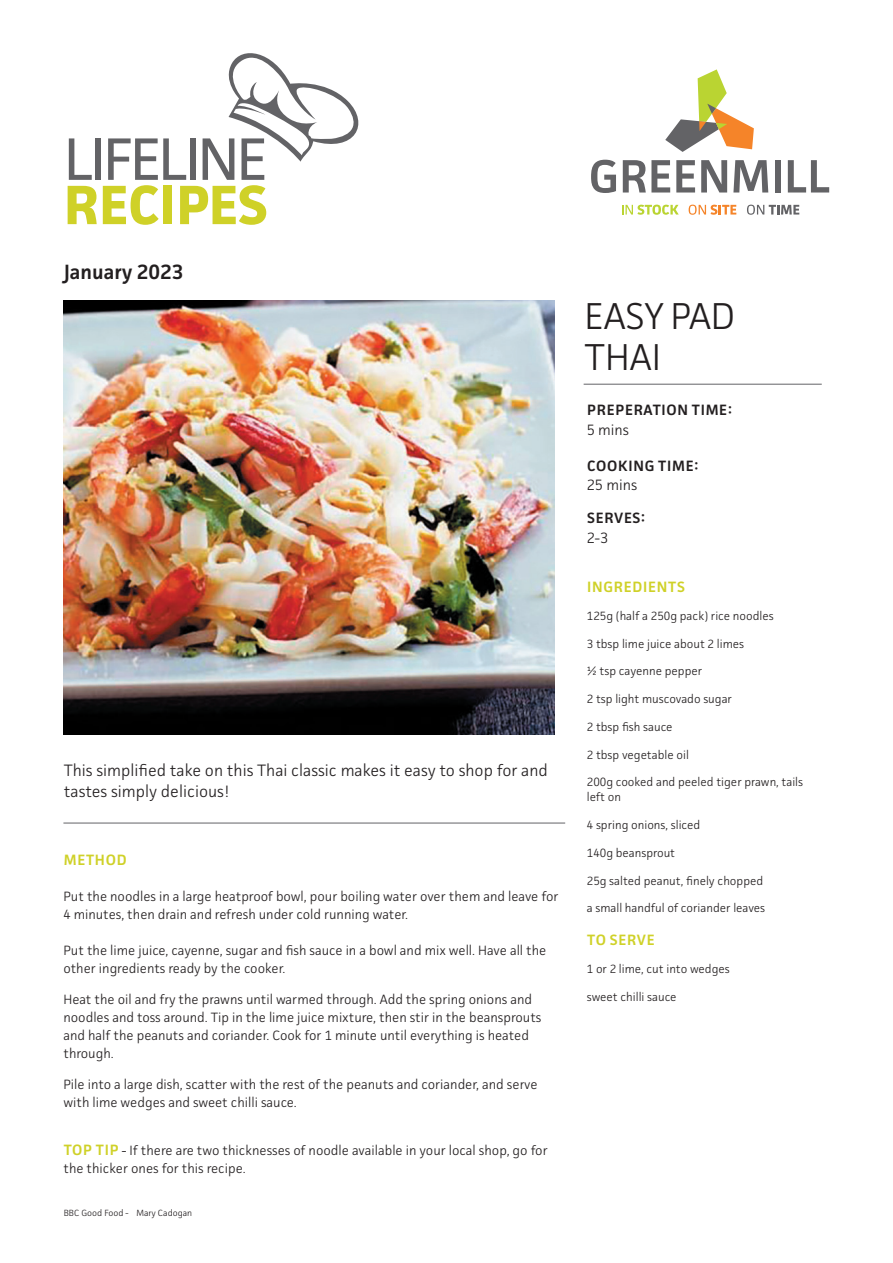
<style>
.page{position:relative;width:893px;height:1263px;background:#fff}
.page>*{position:absolute;margin:0;border:0;box-sizing:border-box;transform-origin:0 0}
.t1{font:60px "Facit";letter-spacing:-.05em;color:#636366}
.t2{font:700 55.5px "Facit";letter-spacing:-.005em;color:#cfd128}
.t3{font:300 37.5px/40.5px "Facit";color:#231f20}
.t4{font:600 20.7px "Facit";color:#231f20}
.t5{font:300 16.5px/21px "Facit";color:#231f20}
.t6{font:600 15px "Facit";letter-spacing:.05em;color:#231f20}
.t7{font:600 15px "Facit";letter-spacing:.05em;color:#cfd128}
.t8{font:300 15px "Facit";color:#231f20}
.t9{font:300 13.5px/18px "Facit";color:#231f20}
.t10{font:300 12px/15px "Facit";color:#231f20}
.t11{font:300 9px "Facit";color:#231f20}
.s1{font-weight:600;font-size:15px;color:#cfd128}
</style>
<div class="page">
<svg style="left:591px;top:160px;width:25px;height:33px"></svg>
<svg style="left:623px;top:160px;width:47px;height:32px"></svg>
<svg style="left:676px;top:160px;width:19px;height:32px"></svg>
<svg style="left:701px;top:160px;width:26px;height:32px"></svg>
<svg style="left:733px;top:160px;width:35px;height:32px"></svg>
<div style="left:775px;top:160px;width:6px;height:32px;background:#636366"></div>
<svg style="left:788px;top:160px;width:41px;height:32px"></svg>
<svg style="left:622px;top:205px;width:57px;height:10px"></svg>
<svg style="left:689px;top:205px;width:47px;height:10px"></svg>
<svg style="left:747px;top:205px;width:52px;height:10px"></svg>
<svg style="left:665px;top:69px;width:89px;height:83px"></svg>
<hr style="left:63px;top:823px;width:502px;height:1px;background:#636366">
<hr style="left:584px;top:384px;width:238px;height:1px;background:#636366">
<img style="left:64px;top:300px;width:491px;height:434px">
<svg style="left:228px;top:53px;width:131px;height:109px"></svg>
<h1 class="t1" style="left:64px;top:122px;width:205px">LIFELINE</h1>
<h2 class="t2" style="left:64px;top:170px;width:205px">RECIPES</h2>
<h3 class="t4" style="left:64px;top:259px;width:121px">January 2023</h3>
<p class="t5" style="left:64px;top:759px;width:486px">This simplified take on this Thai classic makes it easy to shop for and tastes simply delicious!</p>
<p class="t7" style="left:64px;top:851px;width:64px">METHOD</p>
<p class="t9" style="left:63px;top:887px;width:497px">Put the noodles in a large heatproof bowl, pour boiling water over them and leave for<br>4 minutes, then drain and refresh under cold running water.</p>
<p class="t9" style="left:63px;top:941px;width:484px">Put the lime juice, cayenne, sugar and fish sauce in a bowl and mix well. Have all the other ingredients ready by the cooker.</p>
<p class="t9" style="left:63px;top:990px;width:480px">Heat the oil and fry the prawns until warmed through. Add the spring onions and noodles and toss around. Tip in the lime juice mixture, then stir in the beansprouts and half the peanuts and coriander. Cook for 1 minute until everything is heated through.</p>
<p class="t9" style="left:63px;top:1075px;width:476px">Pile into a large dish, scatter with the rest of the peanuts and coriander, and serve with lime wedges and sweet chilli sauce.</p>
<p class="t9" style="left:63px;top:1141px;width:486px"><span class="s1">TOP TIP</span> - If there are two thicknesses of noodle available in your local shop, go for the thicker ones for this recipe.</p>
<p class="t11" style="left:64px;top:1207px;width:130px">BBC Good Food - Mary Cadogan</p>
<h3 class="t3" style="left:585px;top:295px;width:152px">EASY PAD<br>THAI</h3>
<p class="t6" style="left:587px;top:401px;width:146px">PREPERATION TIME:</p>
<p class="t8" style="left:587px;top:420px;width:44px">5 mins</p>
<p class="t6" style="left:587px;top:456px;width:113px">COOKING TIME:</p>
<p class="t8" style="left:587px;top:476px;width:52px">25 mins</p>
<p class="t6" style="left:587px;top:509px;width:60px">SERVES:</p>
<p class="t8" style="left:587px;top:528px;width:23px">2-3</p>
<p class="t7" style="left:587px;top:577px;width:99px">INGREDIENTS</p>
<p class="t10" style="left:587px;top:608px;width:188px">125g (half a 250g pack) rice noodles</p>
<p class="t10" style="left:587px;top:636px;width:159px">3 tbsp lime juice about 2 limes</p>
<p class="t10" style="left:587px;top:663px;width:117px">½ tsp cayenne pepper</p>
<p class="t10" style="left:587px;top:691px;width:147px">2 tsp light muscovado sugar</p>
<p class="t10" style="left:587px;top:719px;width:87px">2 tbsp fish sauce</p>
<p class="t10" style="left:587px;top:747px;width:104px">2 tbsp vegetable oil</p>
<p class="t10" style="left:587px;top:774px;width:218px">200g cooked and peeled tiger prawn, tails left on</p>
<p class="t10" style="left:587px;top:817px;width:115px">4 spring onions, sliced</p>
<p class="t10" style="left:587px;top:845px;width:90px">140g beansprout</p>
<p class="t10" style="left:587px;top:873px;width:178px">25g salted peanut, finely chopped</p>
<p class="t10" style="left:587px;top:900px;width:180px">a small handful of coriander leaves</p>
<p class="t7" style="left:587px;top:931px;width:69px">TO SERVE</p>
<p class="t10" style="left:587px;top:961px;width:144px">1 or 2 lime, cut into wedges</p>
<p class="t10" style="left:587px;top:989px;width:91px">sweet chilli sauce</p>
</div>
